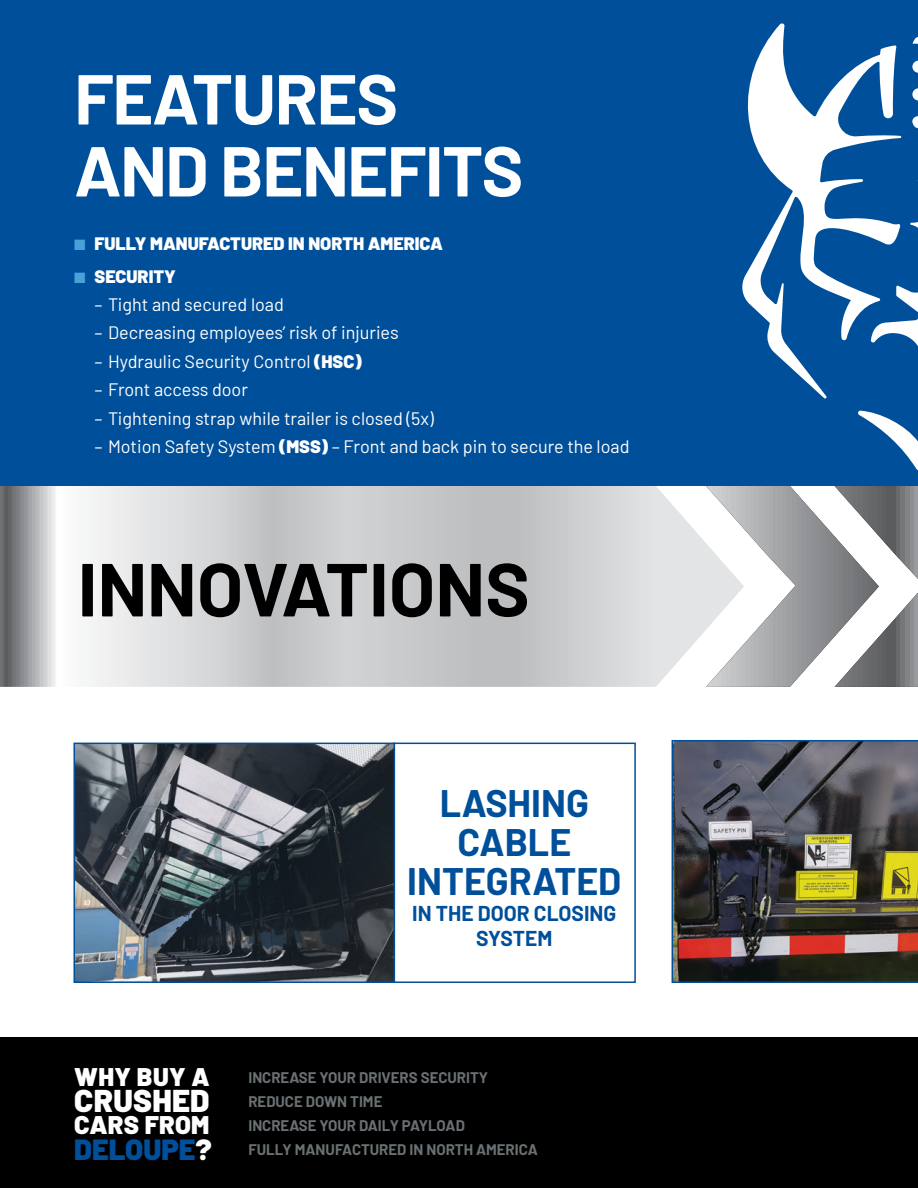
<style>
.page{position:relative;width:918px;height:1188px;background:#fff}
.page>*{position:absolute;margin:0;border:0;box-sizing:border-box;transform-origin:0 0}
.t1{font:700 75px "Barlow";color:#000}
.t2{font:700 70.5px/72px "Barlow";letter-spacing:-.02em;color:#fff}
.t3{font:700 37.5px/39px "Barlow";color:#004f9a;text-align:center}
.t4{font:900 31.5px "Barlow";letter-spacing:.01em;color:#fff}
.t5{font:900 29.1px "Barlow";color:#004f9a}
.t6{font:900 25.5px "Barlow";letter-spacing:.01em;color:#fff}
.t7{font:700 21px/25.2px "Barlow";color:#004f9a;text-align:center}
.t8{font:18px "Barlow";color:#fff}
.t9{font:900 18px "Barlow";color:#fff}
.t10{font:700 15px/24px "Barlow";color:#6a7073}
.s1{color:#47a2da}
.s2{font-weight:900}
.s3{color:#fff}
</style>
<div class="page">
<div style="left:0;top:1038px;width:918px;height:150px;background:#000"></div>
<div style="left:0;top:0;width:918px;height:486px;background:#004f9a"></div>
<svg style="left:742px;top:23px;width:115px;height:376px"></svg>
<svg style="left:857px;top:37px;width:61px;height:434px"></svg>
<svg style="left:744px;top:486px;width:174px;height:201px"></svg>
<svg style="left:0;top:486px;width:744px;height:201px"></svg>
<div style="left:393px;top:743px;width:243px;height:240px;border:2px solid #004f9a"></div>
<img style="left:77px;top:746px;width:315px;height:234px">
<div style="left:74px;top:743px;width:321px;height:240px;border:2px solid #004f9a"></div>
<svg style="left:672px;top:740px;width:246px;height:243px"></svg>
<h2 class="t2" style="left:74px;top:58px;width:451px">FEATURES<br>AND BENEFITS</h2>
<p class="t9" style="left:74px;top:230px;width:370px"><span class="s1">■</span> FULLY MANUFACTURED IN NORTH AMERICA</p>
<p class="t9" style="left:74px;top:263px;width:103px"><span class="s1">■</span> SECURITY</p>
<p class="t8" style="left:94px;top:292px;width:191px">– Tight and secured load</p>
<p class="t8" style="left:94px;top:320px;width:306px">– Decreasing employees’ risk of injuries</p>
<p class="t8" style="left:94px;top:348px;width:269px">– Hydraulic Security Control <span class="s2">(HSC)</span></p>
<p class="t8" style="left:94px;top:377px;width:155px">– Front access door</p>
<p class="t8" style="left:94px;top:405px;width:341px">– Tightening strap while trailer is closed (5x)</p>
<p class="t8" style="left:94px;top:433px;width:537px">– Motion Safety System <span class="s2">(MSS)</span> – Front and back pin to secure the load</p>
<h1 class="t1" style="left:78px;top:534px;width:454px">INNOVATIONS</h1>
<h3 class="t3" style="left:407px;top:781px;width:216px">LASHING<br>CABLE<br>INTEGRATED</h3>
<p class="t7" style="left:412px;top:899px;width:206px">IN THE DOOR CLOSING<br>SYSTEM</p>
<h3 class="t6" style="left:74px;top:1058px;width:137px">WHY BUY A</h3>
<h3 class="t4" style="left:74px;top:1077px;width:137px">CRUSHED</h3>
<h3 class="t6" style="left:74px;top:1106px;width:137px">CARS FROM</h3>
<h3 class="t5" style="left:74px;top:1127px;width:139px">DELOUPE<span class="s3">?</span></h3>
<p class="t10" style="left:248px;top:1064px;width:291px">INCREASE YOUR DRIVERS SECURITY<br>REDUCE DOWN TIME<br>INCREASE YOUR DAILY PAYLOAD<br>FULLY MANUFACTURED IN NORTH AMERICA</p>
</div>
